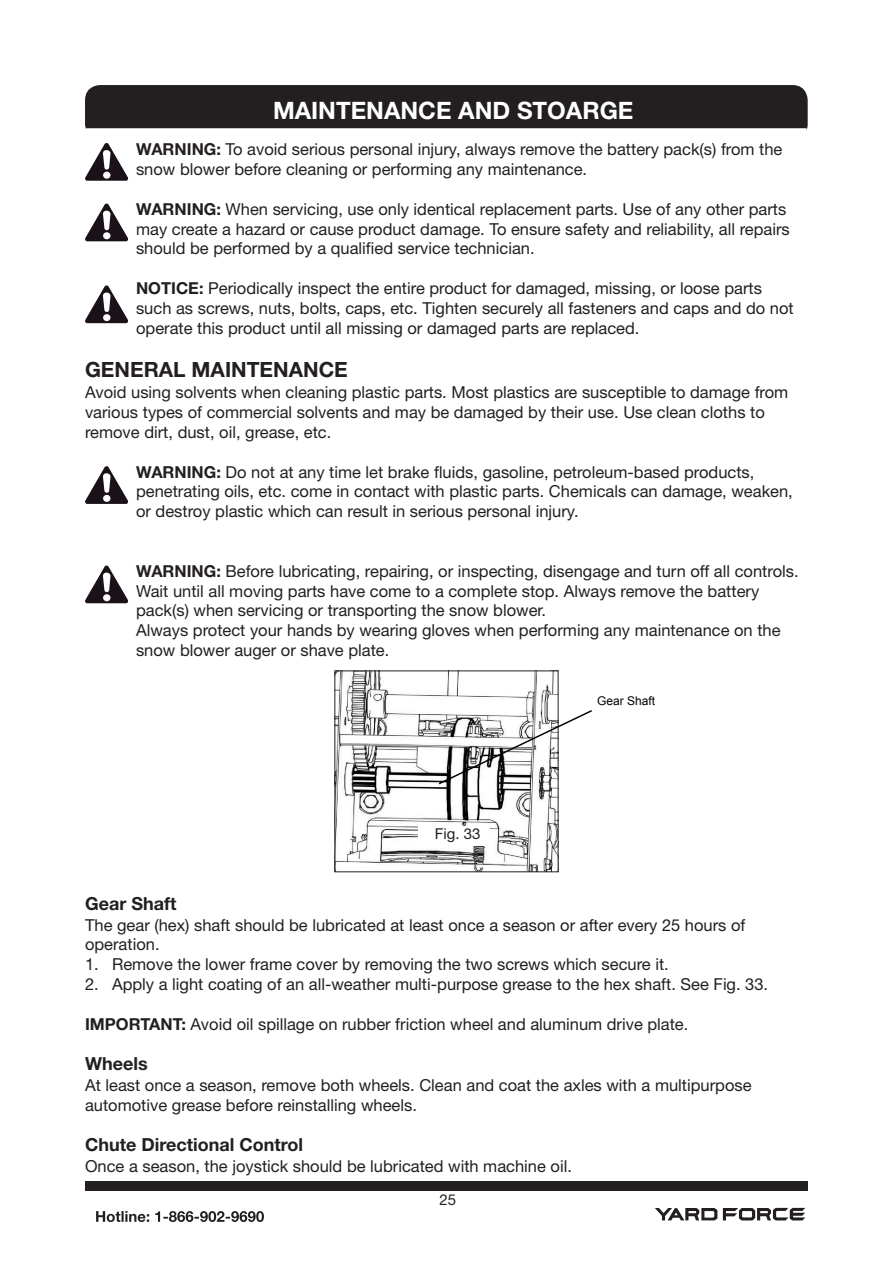
<style>
.page{position:relative;width:893px;height:1263px;background:#fff}
.page>*{position:absolute;margin:0;border:0;box-sizing:border-box;transform-origin:0 0}
.t1{font:700 24px "Helvetica Neue LT Std";color:#fff}
.t2{font:700 21px "Helvetica Neue LT Std";color:#231f20}
.t3{font:700 18px "Helvetica Neue LT Std";color:#231f20}
.t4{font:16.5px/19.8px "Helvetica Neue LT Std";color:#231f20}
.t5{font:15px "Helvetica Neue LT Std";color:#231f20}
.t6{font:12px "Arial";color:#030303}
.s1{font-weight:700}
</style>
<div class="page">
<div style="left:85px;top:1181px;width:723px;height:9px;background:#231f20"></div>
<svg style="left:723px;top:1208px;width:82px;height:12px"></svg>
<svg style="left:655px;top:1208px;width:62px;height:12px"></svg>
<svg style="left:96px;top:1211px;width:168px;height:11px"></svg>
<img style="left:336px;top:672px;width:220px;height:198px">
<svg style="left:437px;top:709px;width:155px;height:77px"></svg>
<svg style="left:85px;top:143px;width:43px;height:38px"></svg>
<svg style="left:85px;top:204px;width:43px;height:37px"></svg>
<svg style="left:85px;top:285px;width:43px;height:38px"></svg>
<svg style="left:85px;top:466px;width:43px;height:38px"></svg>
<svg style="left:85px;top:566px;width:43px;height:37px"></svg>
<svg style="left:85px;top:85px;width:723px;height:45px;background:#2c2829"></svg>
<div style="left:418px;top:826px;width:71px;height:20px;background:#fff"></div>
<h1 class="t1" style="left:273px;top:95px;width:362px">MAINTENANCE AND STOARGE</h1>
<p class="t4" style="left:136px;top:139px;width:648px"><span class="s1">WARNING:</span> To avoid serious personal injury, always remove the battery pack(s) from the snow blower before cleaning or performing any maintenance.</p>
<p class="t4" style="left:136px;top:199px;width:655px"><span class="s1">WARNING:</span> When servicing, use only identical replacement parts. Use of any other parts may create a hazard or cause product damage. To ensure safety and reliability, all repairs should be performed by a qualified service technician.</p>
<p class="t4" style="left:136px;top:278px;width:659px"><span class="s1">NOTICE:</span> Periodically inspect the entire product for damaged, missing, or loose parts such as screws, nuts, bolts, caps, etc. Tighten securely all fasteners and caps and do not operate this product until all missing or damaged parts are replaced.</p>
<p class="t2" style="left:85px;top:356px;width:264px">GENERAL MAINTENANCE</p>
<p class="t4" style="left:85px;top:382px;width:705px">Avoid using solvents when cleaning plastic parts. Most plastics are susceptible to damage from various types of commercial solvents and may be damaged by their use. Use clean cloths to remove dirt, dust, oil, grease, etc.</p>
<p class="t4" style="left:136px;top:462px;width:658px"><span class="s1">WARNING:</span> Do not at any time let brake fluids, gasoline, petroleum-based products, penetrating oils, etc. come in contact with plastic parts. Chemicals can damage, weaken, or destroy plastic which can result in serious personal injury.</p>
<p class="t4" style="left:136px;top:561px;width:664px"><span class="s1">WARNING:</span> Before lubricating, repairing, or inspecting, disengage and turn off all controls.<br>Wait until all moving parts have come to a complete stop. Always remove the battery pack(s) when servicing or transporting the snow blower.<br>Always protect your hands by wearing gloves when performing any maintenance on the snow blower auger or shave plate.</p>
<p class="t5" style="left:435px;top:825px;width:47px">Fig. 33</p>
<p class="t6" style="left:597px;top:692px;width:60px">Gear Shaft</p>
<p class="t3" style="left:85px;top:893px;width:93px">Gear Shaft</p>
<p class="t4" style="left:85px;top:914px;width:662px">The gear (hex) shaft should be lubricated at least once a season or after every 25 hours of operation.</p>
<p class="t4" style="left:85px;top:954px;width:585px">1. Remove the lower frame cover by removing the two screws which secure it.</p>
<p class="t4" style="left:85px;top:974px;width:685px">2. Apply a light coating of an all-weather multi-purpose grease to the hex shaft. See Fig. 33.</p>
<p class="t4" style="left:85px;top:1013px;width:605px"><span class="s1">IMPORTANT:</span> Avoid oil spillage on rubber friction wheel and aluminum drive plate.</p>
<p class="t3" style="left:85px;top:1053px;width:64px">Wheels</p>
<p class="t4" style="left:85px;top:1075px;width:668px">At least once a season, remove both wheels. Clean and coat the axles with a multipurpose automotive grease before reinstalling wheels.</p>
<p class="t3" style="left:85px;top:1134px;width:219px">Chute Directional Control</p>
<p class="t4" style="left:85px;top:1156px;width:488px">Once a season, the joystick should be lubricated with machine oil.</p>
<p class="t5" style="left:440px;top:1191px;width:18px">25</p>
</div>
